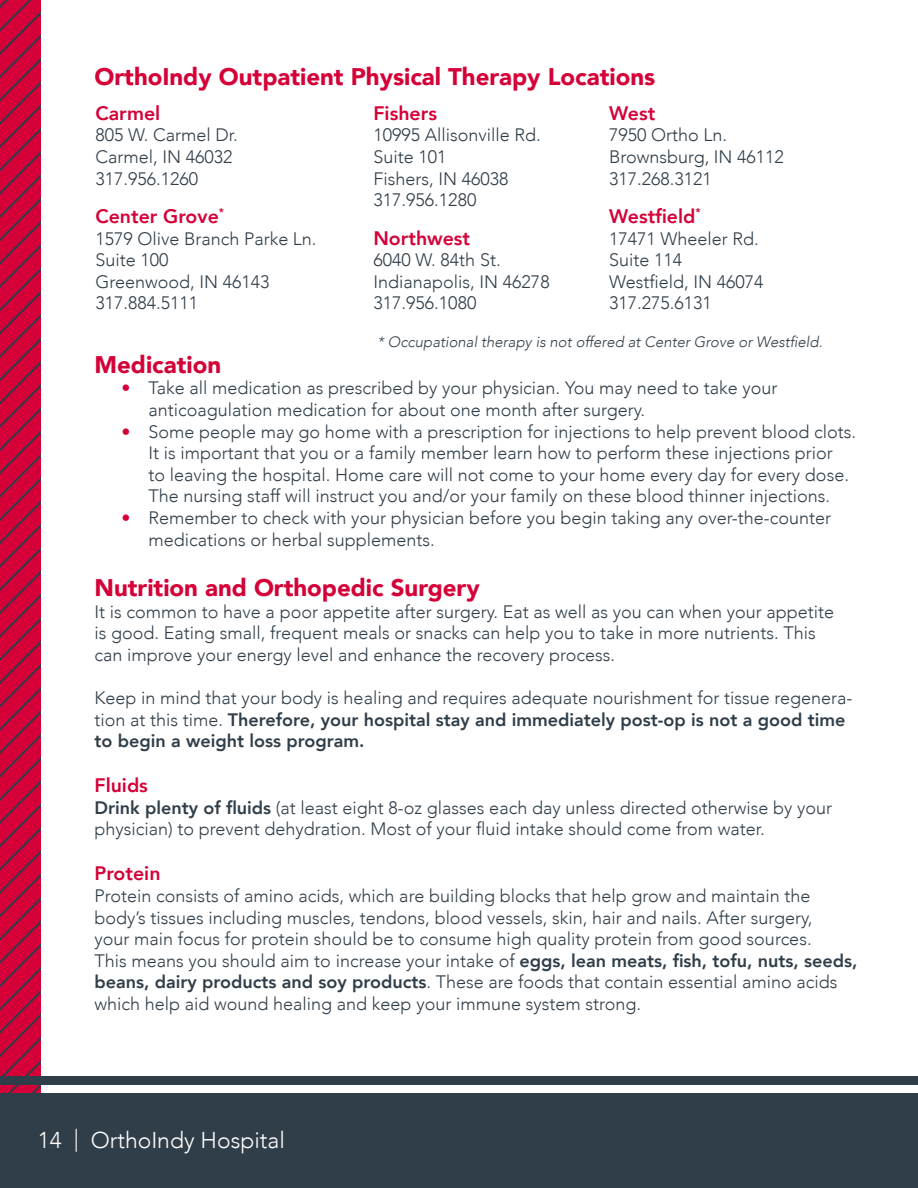
<style>
.page{position:relative;width:918px;height:1188px;background:#fff}
.page>*{position:absolute;margin:0;border:0;box-sizing:border-box;transform-origin:0 0}
.t1{font:900 24px "Avenir";color:#d40037}
.t2{font:300 22.95px "Avenir";color:#fff}
.t3{font:800 19.5px "Avenir";color:#d40037}
.t4{font:300 18px/21.6px "Avenir";color:#303e49}
.t5{font:italic 300 15px "Avenir";color:#303e49}
.s1{color:#d40037}
.s2{font-weight:800}
</style>
<div class="page">
<svg style="left:0;top:0;width:40px;height:1093px"></svg>
<div style="left:0;top:1093px;width:918px;height:95px;background:#303e49"></div>
<div style="left:0;top:1076px;width:918px;height:9px;background:#303e49"></div>
<h1 class="t1" style="left:94px;top:56px;width:562px">OrthoIndy Outpatient Physical Therapy Locations</h1>
<p class="t3" style="left:95px;top:98px;width:66px">Carmel</p>
<p class="t4" style="left:95px;top:124px;width:144px">805 W. Carmel Dr.<br>Carmel, IN 46032<br>317.956.1260</p>
<p class="t3" style="left:95px;top:201px;width:130px">Center Grove<sup>*</sup></p>
<p class="t4" style="left:95px;top:228px;width:223px">1579 Olive Branch Parke Ln.<br>Suite 100<br>Greenwood, IN 46143<br>317.884.5111</p>
<p class="t3" style="left:373px;top:98px;width:65px">Fishers</p>
<p class="t4" style="left:373px;top:124px;width:169px">10995 Allisonville Rd.<br>Suite 101<br>Fishers, IN 46038<br>317.956.1280</p>
<p class="t3" style="left:373px;top:223px;width:98px">Northwest</p>
<p class="t4" style="left:373px;top:249px;width:178px">6040 W. 84th St.<br>Indianapolis, IN 46278<br>317.956.1080</p>
<p class="t3" style="left:609px;top:98px;width:48px">West</p>
<p class="t4" style="left:609px;top:124px;width:176px">7950 Ortho Ln.<br>Brownsburg, IN 46112<br>317.268.3121</p>
<p class="t3" style="left:609px;top:201px;width:93px">Westfield<sup>*</sup></p>
<p class="t4" style="left:609px;top:228px;width:156px">17471 Wheeler Rd.<br>Suite 114<br>Westfield, IN 46074<br>317.275.6131</p>
<p class="t5" style="left:377px;top:333px;width:447px">* Occupational therapy is not offered at Center Grove or Westfield.</p>
<h1 class="t1" style="left:94px;top:344px;width:128px">Medication</h1>
<p class="t4" style="left:148px;top:377px;width:631px;text-indent:-27px"><span class="s1">•</span> Take all medication as prescribed by your physician. You may need to take your anticoagulation medication for about one month after surgery.</p>
<p class="t4" style="left:148px;top:421px;width:709px;text-indent:-27px"><span class="s1">•</span> Some people may go home with a prescription for injections to help prevent blood clots.<br>It is important that you or a family member learn how to perform these injections prior<br>to leaving the hospital. Home care will not come to your home every day for every dose.<br>The nursing staff will instruct you and/or your family on these blood thinner injections.</p>
<p class="t4" style="left:148px;top:507px;width:684px;text-indent:-27px"><span class="s1">•</span> Remember to check with your physician before you begin taking any over-the-counter medications or herbal supplements.</p>
<h1 class="t1" style="left:94px;top:567px;width:387px">Nutrition and Orthopedic Surgery</h1>
<p class="t4" style="left:94px;top:601px;width:741px">It is common to have a poor appetite after surgery. Eat as well as you can when your appetite is good. Eating small, frequent meals or snacks can help you to take in more nutrients. This can improve your energy level and enhance the recovery process.</p>
<p class="t4" style="left:94px;top:687px;width:760px">Keep in mind that your body is healing and requires adequate nourishment for tissue regenera&shy;tion at this time. <span class="s2">Therefore, your hospital stay and immediately post-op is not a good time to begin a weight loss program.</span></p>
<p class="t3" style="left:94px;top:770px;width:55px">Fluids</p>
<p class="t4" style="left:94px;top:797px;width:739px"><span class="s2">Drink plenty of fluids</span> (at least eight 8-oz glasses each day unless directed otherwise by your physician) to prevent dehydration. Most of your fluid intake should come from water.</p>
<p class="t3" style="left:94px;top:858px;width:68px">Protein</p>
<p class="t4" style="left:94px;top:885px;width:764px">Protein consists of amino acids, which are building blocks that help grow and maintain the body’s tissues including muscles, tendons, blood vessels, skin, hair and nails. After surgery,<br>your main focus for protein should be to consume high quality protein from good sources.<br>This means you should aim to increase your intake of <span class="s2">eggs, lean meats, fish, tofu, nuts, seeds, beans, dairy products and soy products</span>. These are foods that contain essential amino acids which help aid wound healing and keep your immune system strong.</p>
<p class="t2" style="left:38px;top:1127px;width:248px">14 | OrthoIndy Hospital</p>
</div>
